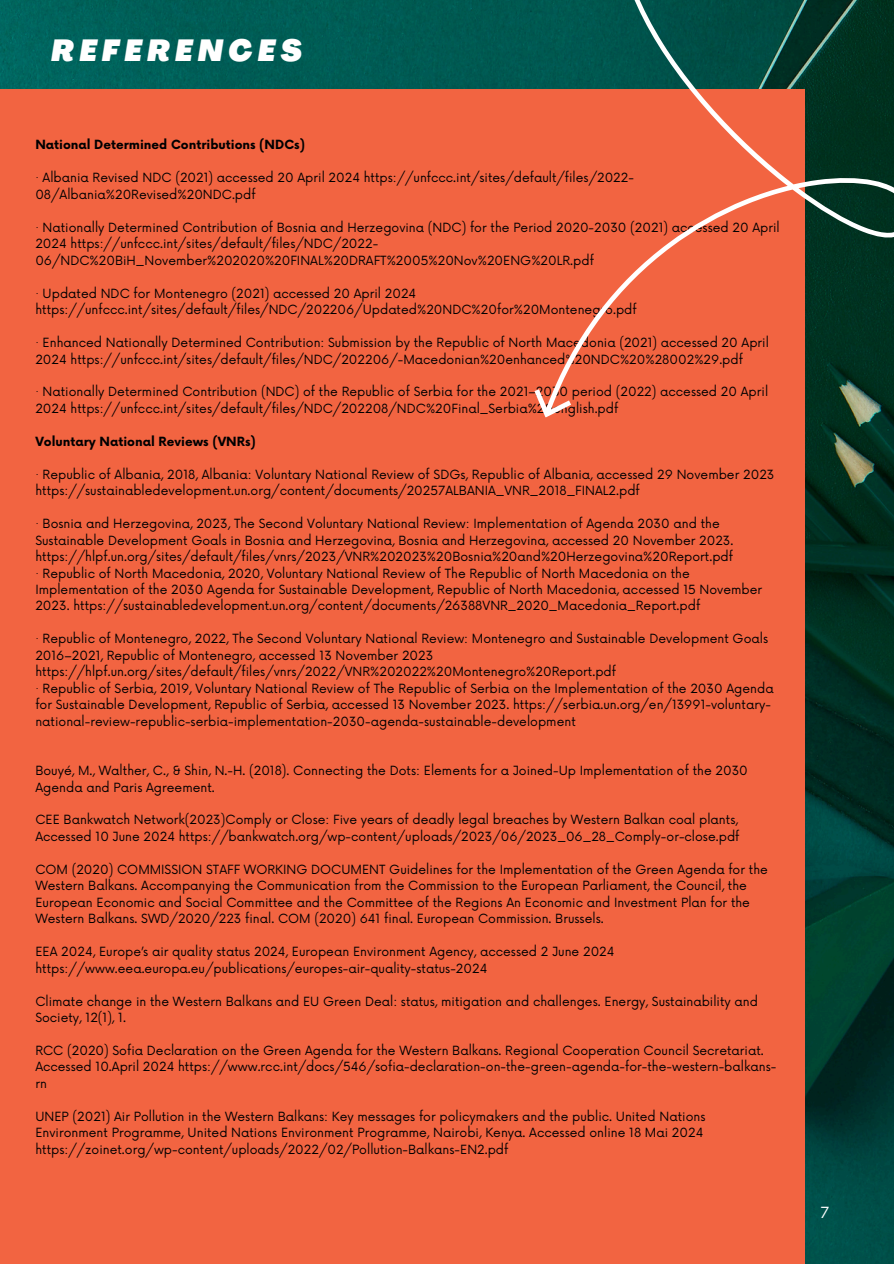
<style>
.page{position:relative;width:894px;height:1264px;background:#fff}
.page>*{position:absolute;margin:0;border:0;box-sizing:border-box;transform-origin:0 0}
.t1{font:italic 900 30px "Agrandir";letter-spacing:.175em;color:#fff}
.t2{font:15px "Now";color:#fff}
.t3{font:12.3px/16.5px "Now";color:#000001}
.t4{font:700 12.3px "Now";color:#000001}
</style>
<div class="page">
<img style="left:0;top:0;width:893px;height:1263px">
<div style="left:0;top:89px;width:804px;height:1174px;background:#f26441"></div>
<svg style="left:390px;top:0;width:503px;height:524px"></svg>
<p class="t1" style="left:51px;top:38px;width:252px">REFERENCES</p>
<p class="t4" style="left:35px;top:138px;width:271px">National Determined Contributions (NDCs)</p>
<h1 class="t3" style="left:35px;top:170px;width:600px">· Albania Revised NDC (2021) accessed 20 April 2024 https://unfccc.int/sites/default/files/2022-<br>08/Albania%20Revised%20NDC.pdf</h1>
<h2 class="t3" style="left:35px;top:220px;width:745px">· Nationally Determined Contribution of Bosnia and Herzegovina (NDC) for the Period 2020-2030 (2021) accessed 20 April<br>2024 https://unfccc.int/sites/default/files/NDC/2022-<br>06/NDC%20BiH_November%202020%20FINAL%20DRAFT%2005%20Nov%20ENG%20LR.pdf</h2>
<p class="t3" style="left:35px;top:285px;width:602px">· Updated NDC for Montenegro (2021) accessed 20 April 2024 https://unfccc.int/sites/default/files/NDC/202206/Updated%20NDC%20for%20Montenegro.pdf</p>
<p class="t3" style="left:35px;top:335px;width:734px">· Enhanced Nationally Determined Contribution: Submission by the Republic of North Macedonia (2021) accessed 20 April<br>2024 https://unfccc.int/sites/default/files/NDC/202206/-Macedonian%20enhanced%20NDC%20%28002%29.pdf</p>
<p class="t3" style="left:35px;top:384px;width:734px">· Nationally Determined Contribution (NDC) of the Republic of Serbia for the 2021–2030 period (2022) accessed 20 April<br>2024 https://unfccc.int/sites/default/files/NDC/202208/NDC%20Final_Serbia%20english.pdf</p>
<p class="t4" style="left:35px;top:435px;width:222px">Voluntary National Reviews (VNRs)</p>
<p class="t3" style="left:35px;top:466px;width:740px">· Republic of Albania, 2018, Albania: Voluntary National Review of SDGs, Republic of Albania, accessed 29 November 2023 https://sustainabledevelopment.un.org/content/documents/20257ALBANIA_VNR_2018_FINAL2.pdf</p>
<h2 class="t3" style="left:35px;top:516px;width:699px">· Bosnia and Herzegovina, 2023, The Second Voluntary National Review: Implementation of Agenda 2030 and the<br>Sustainable Development Goals in Bosnia and Herzegovina, Bosnia and Herzegovina, accessed 20 November 2023. https://hlpf.un.org/sites/default/files/vnrs/2023/VNR%202023%20Bosnia%20and%20Herzegovina%20Report.pdf</h2>
<p class="t3" style="left:35px;top:565px;width:728px">· Republic of North Macedonia, 2020, Voluntary National Review of The Republic of North Macedonia on the<br>Implementation of the 2030 Agenda for Sustainable Development, Republic of North Macedonia, accessed 15 November<br>2023. https://sustainabledevelopment.un.org/content/documents/26388VNR_2020_Macedonia_Report.pdf</p>
<p class="t3" style="left:35px;top:631px;width:734px">· Republic of Montenegro, 2022, The Second Voluntary National Review: Montenegro and Sustainable Development Goals<br>2016–2021, Republic of Montenegro, accessed 13 November 2023 https://hlpf.un.org/sites/default/files/vnrs/2022/VNR%202022%20Montenegro%20Report.pdf</p>
<p class="t3" style="left:35px;top:680px;width:739px">· Republic of Serbia, 2019, Voluntary National Review of The Republic of Serbia on the Implementation of the 2030 Agenda for Sustainable Development, Republic of Serbia, accessed 13 November 2023. https://serbia.un.org/en/13991-voluntary&shy;national-review-republic-serbia-implementation-2030-agenda-sustainable-development</p>
<p class="t3" style="left:35px;top:763px;width:713px">Bouyé, M., Walther, C., &amp; Shin, N.-H. (2018). Connecting the Dots: Elements for a Joined-Up Implementation of the 2030<br>Agenda and Paris Agreement.</p>
<p class="t3" style="left:35px;top:812px;width:705px">CEE Bankwatch Network(2023)Comply or Close: Five years of deadly legal breaches by Western Balkan coal plants,<br>Accessed 10 June 2024 https://bankwatch.org/wp-content/uploads/2023/06/2023_06_28_Comply-or-close.pdf</p>
<p class="t3" style="left:35px;top:861px;width:733px">COM (2020) COMMISSION STAFF WORKING DOCUMENT Guidelines for the Implementation of the Green Agenda for the Western Balkans. Accompanying the Communication from the Commission to the European Parliament, the Council, the European Economic and Social Committee and the Committee of the Regions An Economic and Investment Plan for the Western Balkans. SWD/2020/223 final. COM (2020) 641 final. European Commission. Brussels.</p>
<p class="t3" style="left:35px;top:944px;width:580px">EEA 2024, Europe’s air quality status 2024, European Environment Agency, accessed 2 June 2024 https://www.eea.europa.eu/publications/europes-air-quality-status-2024</p>
<p class="t3" style="left:35px;top:993px;width:724px">Climate change in the Western Balkans and EU Green Deal: status, mitigation and challenges. Energy, Sustainability and<br>Society, 12(1), 1.</p>
<p class="t3" style="left:35px;top:1042px;width:742px">RCC (2020) Sofia Declaration on the Green Agenda for the Western Balkans. Regional Cooperation Council Secretariat.<br>Accessed 10.April 2024 https://www.rcc.int/docs/546/sofia-declaration-on-the-green-agenda-for-the-western-balkans&shy;rn</p>
<p class="t3" style="left:35px;top:1108px;width:671px">UNEP (2021) Air Pollution in the Western Balkans: Key messages for policymakers and the public. United Nations<br>Environment Programme, United Nations Environment Programme, Nairobi, Kenya. Accessed online 18 Mai 2024 https://zoinet.org/wp-content/uploads/2022/02/Pollution-Balkans-EN2.pdf</p>
<p class="t2" style="left:820px;top:1204px;width:10px">7</p>
</div>
